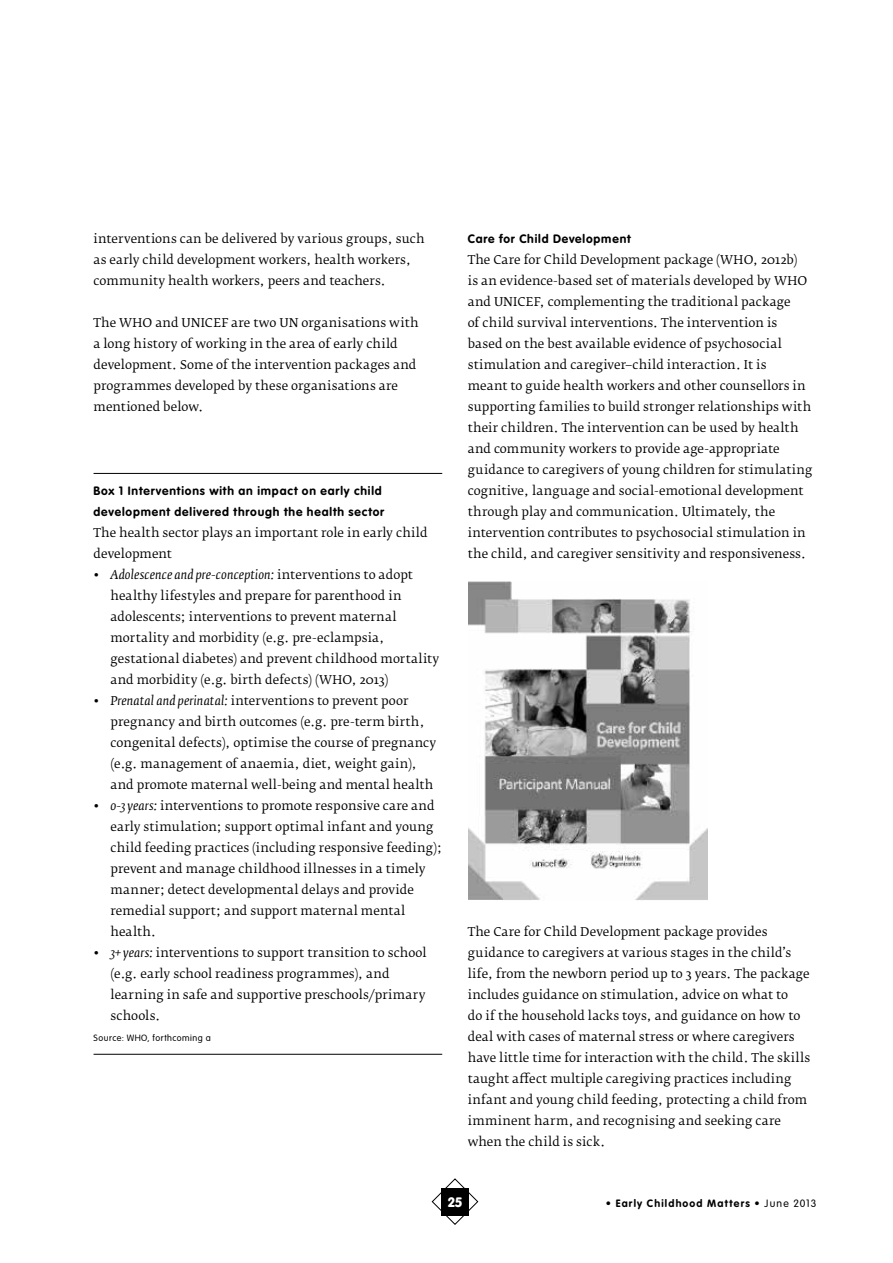
<style>
.page{position:relative;width:893px;height:1263px;background:#fff}
.page>*{position:absolute;margin:0;border:0;box-sizing:border-box;transform-origin:0 0}
.t1{font:900 13.5px "VAG Rounded Std";color:#fff}
.t2{font:12px/21px "Fedra Serif B";letter-spacing:.01em;color:#000}
.t3{font:700 12px/21px "VAG Rounded Std";letter-spacing:.07em;color:#000}
.t4{font:700 10.5px "VAG Rounded Std";letter-spacing:.115em;color:#000}
.t5{font:300 9px "VAG Rounded Std";letter-spacing:.055em;color:#000}
.s1{font-style:italic}
.s2{font-weight:300}
</style>
<div class="page">
<svg style="left:431px;top:1178px;width:48px;height:47px"></svg>
<hr style="left:94px;top:473px;width:348px;height:1px;background:#000">
<hr style="left:94px;top:1054px;width:348px;height:1px;background:#000">
<img style="left:469px;top:582px;width:238px;height:318px">
<p class="t2" style="left:94px;top:228px;width:333px">interventions can be delivered by various groups, such as early child development workers, health workers, community health workers, peers and teachers.</p>
<p class="t2" style="left:94px;top:312px;width:97px">The who and uni</p>
<p class="t2" style="left:94px;top:312px;width:327px;text-indent:111px">cef are two un organisations with a long history of working in the area of early child development. Some of the intervention packages and programmes developed by these organisations are mentioned below.</p>
<p class="t3" style="left:94px;top:481px;width:292px">Box 1 Interventions with an impact on early child development delivered through the health sector</p>
<p class="t2" style="left:94px;top:522px;width:336px">The health sector plays an important role in early child development</p>
<p class="t2" style="left:111px;top:564px;width:330px;text-indent:-17px">• <span class="s1">Adolescence and pre-conception:</span> interventions to adopt healthy lifestyles and prepare for parenthood in adolescents; interventions to prevent maternal mortality and morbidity (e.g. pre-eclampsia, gestational diabetes) and prevent childhood mortality and morbidity (e.g. birth defects) (who, 2013)</p>
<p class="t2" style="left:111px;top:690px;width:327px;text-indent:-17px">• <span class="s1">Prenatal and perinatal:</span> interventions to prevent poor pregnancy and birth outcomes (e.g. pre-term birth, congenital defects), optimise the course of pregnancy (e.g. management of anaemia, diet, weight gain), and promote maternal well-being and mental health</p>
<p class="t2" style="left:111px;top:795px;width:333px;text-indent:-17px">• <span class="s1">0-3 years:</span> interventions to promote responsive care and early stimulation; support optimal infant and young child feeding practices (including responsive feeding); prevent and manage childhood illnesses in a timely manner; detect developmental delays and provide remedial support; and support maternal mental health.</p>
<p class="t2" style="left:111px;top:942px;width:317px;text-indent:-17px">• <span class="s1">3+ years:</span> interventions to support transition to school (e.g. early school readiness programmes), and learning in safe and supportive preschools/primary schools.</p>
<p class="t5" style="left:94px;top:1033px;width:119px">Source: WHO, forthcoming a</p>
<p class="t3" style="left:468px;top:229px;width:164px">Care for Child Development</p>
<p class="t2" style="left:468px;top:249px;width:341px">The Care for Child Development package (who, 2012b) is an evidence-based set of materials developed by who and uni</p>
<p class="t2" style="left:468px;top:291px;width:346px;text-indent:50px">cef, complementing the traditional package<br>of child survival interventions. The intervention is based on the best available evidence of psychosocial stimulation and caregiver–child interaction. It is<br>meant to guide health workers and other counsellors in supporting families to build stronger relationships with their children. The intervention can be used by health and community workers to provide age-appropriate guidance to caregivers of young children for stimulating cognitive, language and social-emotional development through play and communication. Ultimately, the intervention contributes to psychosocial stimulation in the child, and caregiver sensitivity and responsiveness.</p>
<p class="t2" style="left:468px;top:921px;width:344px">The Care for Child Development package provides guidance to caregivers at various stages in the child’s life, from the newborn period up to 3 years. The package includes guidance on stimulation, advice on what to<br>do if the household lacks toys, and guidance on how to deal with cases of maternal stress or where caregivers have little time for interaction with the child. The skills taught affect multiple caregiving practices including infant and young child feeding, protecting a child from imminent harm, and recognising and seeking care when the child is sick.</p>
<p class="t1" style="left:448px;top:1194px;width:15px">25</p>
<p class="t4" style="left:606px;top:1197px;width:212px">• Early Childhood Matters • <span class="s2">June 2013</span></p>
</div>
